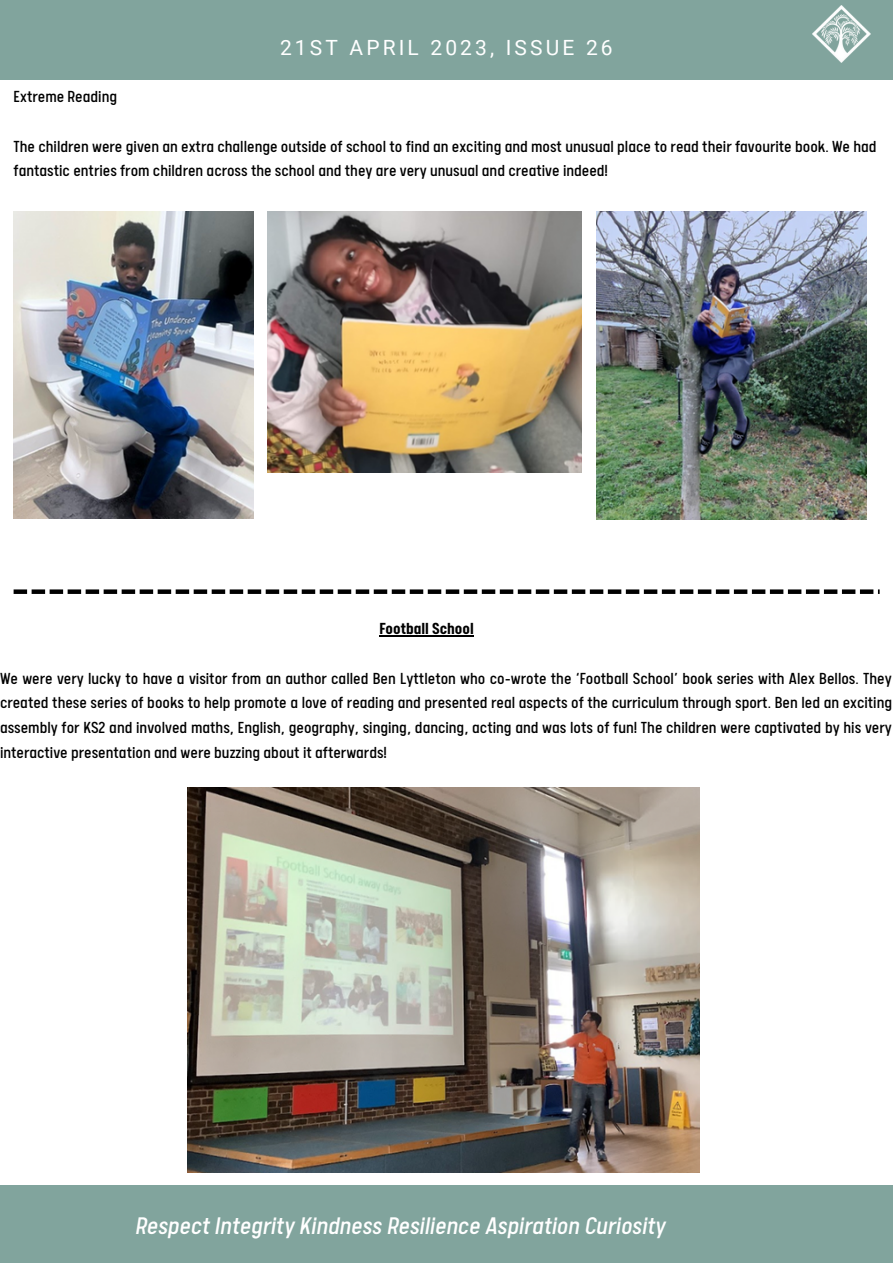
<style>
.page{position:relative;width:893px;height:1264px;background:#fff}
.page>*{position:absolute;margin:0;border:0;box-sizing:border-box;transform-origin:0 0}
.t1{font:italic 27px "Calps Sans";color:#fff}
.t2{font:21px "Roboto";letter-spacing:.15em;color:#fff}
.t3{font:18px/24.8px "Calps Sans";color:#000}
.t4{font:700 18px "Calps Sans";color:#000}
</style>
<div class="page">
<div style="left:0;top:0;width:892px;height:80px;background:#81a49d"></div>
<div style="left:0;top:1185px;width:892px;height:77px;background:#81a49d"></div>
<img style="left:812px;top:5px;width:58px;height:57px">
<img style="left:14px;top:211px;width:239px;height:307px">
<img style="left:268px;top:211px;width:313px;height:261px">
<img style="left:596px;top:211px;width:270px;height:308px">
<img style="left:188px;top:787px;width:511px;height:385px">
<hr style="left:379px;top:635px;width:94px;height:1px;background:#000">
<div style="left:14px;top:589px;width:13px;height:5px;background:#000"></div>
<div style="left:32px;top:589px;width:13px;height:5px;background:#000"></div>
<div style="left:50px;top:589px;width:13px;height:5px;background:#000"></div>
<div style="left:68px;top:589px;width:13px;height:5px;background:#000"></div>
<div style="left:86px;top:589px;width:13px;height:5px;background:#000"></div>
<div style="left:104px;top:589px;width:13px;height:5px;background:#000"></div>
<div style="left:122px;top:589px;width:13px;height:5px;background:#000"></div>
<div style="left:140px;top:589px;width:13px;height:5px;background:#000"></div>
<div style="left:158px;top:589px;width:13px;height:5px;background:#000"></div>
<div style="left:176px;top:589px;width:13px;height:5px;background:#000"></div>
<div style="left:194px;top:589px;width:13px;height:5px;background:#000"></div>
<div style="left:212px;top:589px;width:13px;height:5px;background:#000"></div>
<div style="left:230px;top:589px;width:13px;height:5px;background:#000"></div>
<div style="left:248px;top:589px;width:13px;height:5px;background:#000"></div>
<div style="left:266px;top:589px;width:13px;height:5px;background:#000"></div>
<div style="left:284px;top:589px;width:13px;height:5px;background:#000"></div>
<div style="left:302px;top:589px;width:13px;height:5px;background:#000"></div>
<div style="left:320px;top:589px;width:13px;height:5px;background:#000"></div>
<div style="left:338px;top:589px;width:13px;height:5px;background:#000"></div>
<div style="left:356px;top:589px;width:13px;height:5px;background:#000"></div>
<div style="left:374px;top:589px;width:13px;height:5px;background:#000"></div>
<div style="left:392px;top:589px;width:13px;height:5px;background:#000"></div>
<div style="left:410px;top:589px;width:13px;height:5px;background:#000"></div>
<div style="left:428px;top:589px;width:13px;height:5px;background:#000"></div>
<div style="left:446px;top:589px;width:13px;height:5px;background:#000"></div>
<div style="left:463px;top:589px;width:14px;height:5px;background:#000"></div>
<div style="left:481px;top:589px;width:14px;height:5px;background:#000"></div>
<div style="left:499px;top:589px;width:14px;height:5px;background:#000"></div>
<div style="left:517px;top:589px;width:14px;height:5px;background:#000"></div>
<div style="left:535px;top:589px;width:14px;height:5px;background:#000"></div>
<div style="left:553px;top:589px;width:14px;height:5px;background:#000"></div>
<div style="left:571px;top:589px;width:14px;height:5px;background:#000"></div>
<div style="left:589px;top:589px;width:14px;height:5px;background:#000"></div>
<div style="left:607px;top:589px;width:14px;height:5px;background:#000"></div>
<div style="left:625px;top:589px;width:14px;height:5px;background:#000"></div>
<div style="left:643px;top:589px;width:14px;height:5px;background:#000"></div>
<div style="left:661px;top:589px;width:14px;height:5px;background:#000"></div>
<div style="left:679px;top:589px;width:14px;height:5px;background:#000"></div>
<div style="left:697px;top:589px;width:14px;height:5px;background:#000"></div>
<div style="left:715px;top:589px;width:14px;height:5px;background:#000"></div>
<div style="left:733px;top:589px;width:14px;height:5px;background:#000"></div>
<div style="left:751px;top:589px;width:14px;height:5px;background:#000"></div>
<div style="left:769px;top:589px;width:14px;height:5px;background:#000"></div>
<div style="left:787px;top:589px;width:14px;height:5px;background:#000"></div>
<div style="left:805px;top:589px;width:14px;height:5px;background:#000"></div>
<div style="left:823px;top:589px;width:14px;height:5px;background:#000"></div>
<div style="left:841px;top:589px;width:14px;height:5px;background:#000"></div>
<div style="left:859px;top:589px;width:14px;height:5px;background:#000"></div>
<p class="t2" style="left:280px;top:36px;width:334px">21ST APRIL 2023, ISSUE 26</p>
<p class="t3" style="left:14px;top:87px;width:105px">Extreme Reading</p>
<p class="t3" style="left:14px;top:136px;width:864px">The children were given an extra challenge outside of school to find an exciting and most unusual place to read their favourite book. We had fantastic entries from children across the school and they are very unusual and creative indeed!</p>
<p class="t4" style="left:379px;top:621px;width:96px">Football School</p>
<p class="t3" style="left:0;top:668px;width:893px;text-align:justify">We were very lucky to have a visitor from an author called Ben Lyttleton who co-wrote the ‘Football School’ book series with Alex Bellos. They created these series of books to help promote a love of reading and presented real aspects of the curriculum through sport. Ben led an exciting assembly for KS2 and involved maths, English, geography, singing, dancing, acting and was lots of fun! The children were captivated by his very interactive presentation and were buzzing about it afterwards!</p>
<h1 class="t1" style="left:135px;top:1214px;width:532px">Respect Integrity Kindness Resilience Aspiration Curiosity</h1>
</div>
